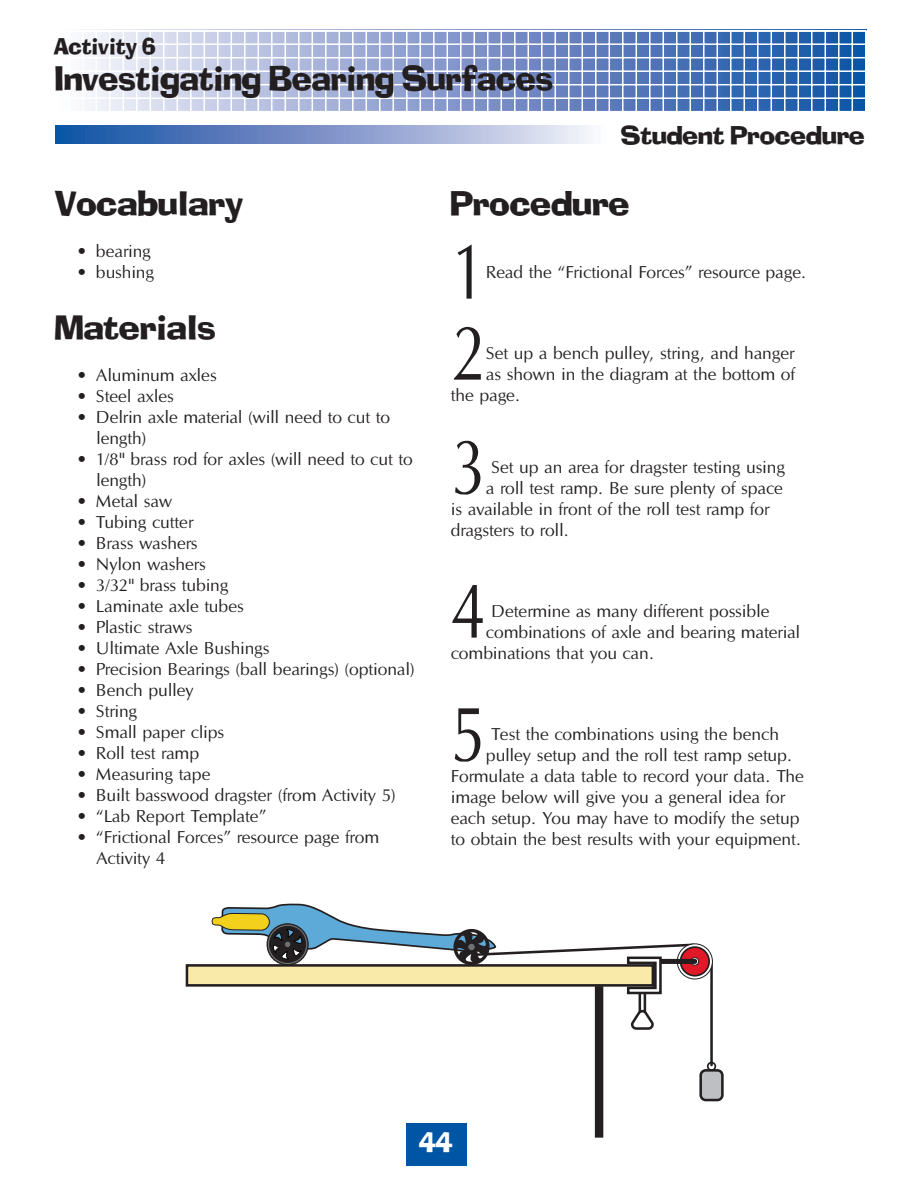
<style>
.page{position:relative;width:918px;height:1188px;background:#fff}
.page>*{position:absolute;margin:0;border:0;box-sizing:border-box;transform-origin:0 0}
.Body_w_steps{font:81.6px "Optim";color:#231f20;scale:.8 1}
.t1{font:36px "ACTION";color:#231f20;scale:.95 1}
.t2{font:36px "ACTION";color:#231f20}
.t3{font:27px "ACTION";color:#231f20}
.t4{font:27px "ACTION";color:#fff}
.t5{font:24px "ACTION";color:#231f20;scale:.95 1}
.Body_w_steps-2{font:18px/21px "Optim";letter-spacing:-.015em;color:#231f20}
</style>
<div class="page">
<svg style="left:86px;top:29px;width:781px;height:82px"></svg>
<div style="left:406px;top:1124px;width:61px;height:42px;background:#0155a5"></div>
<div style="left:55px;top:125px;width:553px;height:19px;background:linear-gradient(to right,#0e49a0,#f6eef8)"></div>
<hr style="left:710px;top:961px;width:3px;height:104px;background:#231f20">
<svg style="left:639px;top:996px;width:7px;height:13px"></svg>
<div style="left:186px;top:964px;width:468px;height:23px;background:#faeaaa;border:3px solid #231f20"></div>
<svg style="left:677px;top:944px;width:35px;height:35px"></svg>
<div style="left:677px;top:943px;width:36px;height:36px;border:1px solid #231f20;border-radius:50%"></div>
<div style="left:681px;top:947px;width:28px;height:29px;background:#e01827;border-radius:50%"></div>
<div style="left:680px;top:946px;width:30px;height:31px;border:2px solid #231f20;border-radius:50%"></div>
<div style="left:691px;top:957px;width:8px;height:9px;border:1px solid #231f20;border-radius:50%"></div>
<svg style="left:630px;top:1009px;width:24px;height:21px"></svg>
<div style="left:701px;top:1070px;width:21px;height:30px;background:#bebfc2;border-radius:5px"></div>
<div style="left:699px;top:1069px;width:25px;height:32px;border:3px solid #231f20;border-radius:5px"></div>
<div style="left:707px;top:1062px;width:9px;height:9px;border:2px solid #231f20;border-radius:50%"></div>
<div style="left:595px;top:986px;width:8px;height:152px;background:#231f20"></div>
<svg style="left:211px;top:903px;width:487px;height:93px"></svg>
<div style="left:468px;top:944px;width:7px;height:6px;background:#6f7073;border-radius:50%"></div>
<p class="t5" style="left:54px;top:31px;width:109px">Activity 6</p>
<p class="t1" style="left:54px;top:56px;width:527px">Investigating Bearing Surfaces</p>
<h3 class="t3" style="left:621px;top:119px;width:245px">Student Procedure</h3>
<p class="t2" style="left:56px;top:181px;width:189px">Vocabulary</p>
<p class="Body_w_steps-2" style="left:76px;top:241px;width:76px">• bearing</p>
<p class="Body_w_steps-2" style="left:76px;top:262px;width:79px">• bushing</p>
<p class="t2" style="left:56px;top:305px;width:162px">Materials</p>
<p class="Body_w_steps-2" style="left:76px;top:365px;width:142px">• Aluminum axles</p>
<p class="Body_w_steps-2" style="left:76px;top:386px;width:99px">• Steel axles</p>
<p class="Body_w_steps-2" style="left:96px;top:407px;width:296px;text-indent:-20px">• Delrin axle material (will need to cut to length)</p>
<p class="Body_w_steps-2" style="left:96px;top:449px;width:318px;text-indent:-20px">• 1/8" brass rod for axles (will need to cut to length)</p>
<p class="Body_w_steps-2" style="left:76px;top:491px;width:98px">• Metal saw</p>
<p class="Body_w_steps-2" style="left:76px;top:512px;width:119px">• Tubing cutter</p>
<p class="Body_w_steps-2" style="left:76px;top:533px;width:123px">• Brass washers</p>
<p class="Body_w_steps-2" style="left:76px;top:554px;width:131px">• Nylon washers</p>
<p class="Body_w_steps-2" style="left:76px;top:575px;width:154px">• 3/32" brass tubing</p>
<p class="Body_w_steps-2" style="left:76px;top:596px;width:169px">• Laminate axle tubes</p>
<p class="Body_w_steps-2" style="left:76px;top:617px;width:118px">• Plastic straws</p>
<p class="Body_w_steps-2" style="left:76px;top:638px;width:195px">• Ultimate Axle Bushings</p>
<p class="Body_w_steps-2" style="left:76px;top:659px;width:340px">• Precision Bearings (ball bearings) (optional)</p>
<p class="Body_w_steps-2" style="left:76px;top:680px;width:119px">• Bench pulley</p>
<p class="Body_w_steps-2" style="left:76px;top:701px;width:62px">• String</p>
<p class="Body_w_steps-2" style="left:76px;top:722px;width:149px">• Small paper clips</p>
<p class="Body_w_steps-2" style="left:76px;top:743px;width:124px">• Roll test ramp</p>
<p class="Body_w_steps-2" style="left:76px;top:764px;width:136px">• Measuring tape</p>
<p class="Body_w_steps-2" style="left:76px;top:785px;width:321px">• Built basswood dragster (from Activity 5)</p>
<p class="Body_w_steps-2" style="left:76px;top:806px;width:192px">• “Lab Report Template”</p>
<p class="Body_w_steps-2" style="left:96px;top:827px;width:285px;text-indent:-20px">• “Frictional Forces” resource page from<br>Activity 4</p>
<p class="t2" style="left:451px;top:181px;width:180px">Procedure</p>
<p class="Body_w_steps" style="left:451px;top:229px;width:46px">1</p>
<p class="Body_w_steps-2" style="left:486px;top:262px;width:322px">Read the “Frictional Forces” resource page.</p>
<p class="Body_w_steps" style="left:451px;top:310px;width:46px">2</p>
<p class="Body_w_steps-2" style="left:486px;top:343px;width:311px">Set up a bench pulley, string, and hanger</p>
<p class="Body_w_steps-2" style="left:486px;top:364px;width:311px">as shown in the diagram at the bottom of</p>
<p class="Body_w_steps-2" style="left:451px;top:385px;width:71px">the page.</p>
<p class="Body_w_steps" style="left:451px;top:424px;width:46px">3</p>
<p class="Body_w_steps-2" style="left:491px;top:457px;width:295px">Set up an area for dragster testing using</p>
<p class="Body_w_steps-2" style="left:486px;top:478px;width:299px">a roll test ramp. Be sure plenty of space</p>
<p class="Body_w_steps-2" style="left:451px;top:499px;width:321px">is available in front of the roll test ramp for</p>
<p class="Body_w_steps-2" style="left:451px;top:520px;width:120px">dragsters to roll.</p>
<p class="Body_w_steps" style="left:451px;top:568px;width:46px">4</p>
<p class="Body_w_steps-2" style="left:491px;top:601px;width:280px">Determine as many different possible</p>
<p class="Body_w_steps-2" style="left:486px;top:622px;width:316px">combinations of axle and bearing material</p>
<p class="Body_w_steps-2" style="left:451px;top:643px;width:205px">combinations that you can.</p>
<p class="Body_w_steps" style="left:451px;top:691px;width:46px">5</p>
<p class="Body_w_steps-2" style="left:491px;top:724px;width:289px">Test the combinations using the bench</p>
<p class="Body_w_steps-2" style="left:486px;top:745px;width:308px">pulley setup and the roll test ramp setup.</p>
<p class="Body_w_steps-2" style="left:451px;top:766px;width:355px">Formulate a data table to record your data. The</p>
<p class="Body_w_steps-2" style="left:451px;top:787px;width:336px">image below will give you a general idea for</p>
<p class="Body_w_steps-2" style="left:451px;top:808px;width:350px">each setup. You may have to modify the setup</p>
<p class="Body_w_steps-2" style="left:451px;top:829px;width:352px">to obtain the best results with your equipment.</p>
<h3 class="t4" style="left:419px;top:1126px;width:35px">44</h3>
</div>
